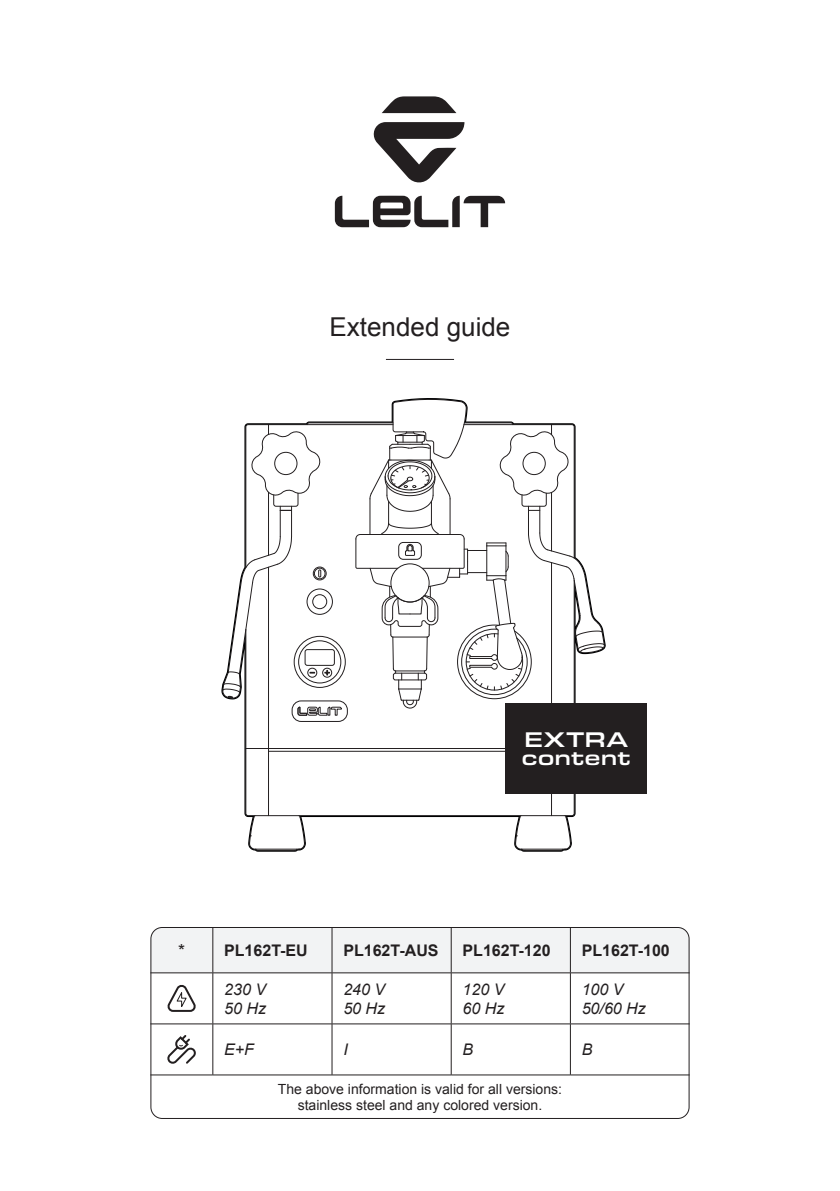
<style>
.page{position:relative;width:840px;height:1191px;background:#fff}
.page>*{position:absolute;margin:0;border:0;box-sizing:border-box;transform-origin:0 0}
.Testo{font:26px "Arial";color:#231f20}
.Titolo-Extra{font:500 22px/18px "Eurostile Ext";color:#fff}
.Testo_principale{font:18px "Arial";color:#231f20}
.Tabella-testo{font:italic 16px/19.2px "Arial";color:#231f20}
.Tabella-titolo{font:700 16px "Arial";color:#231f20}
.Testo_principale-2{font:14px/16.8px "Arial";color:#231f20;text-align:center}
</style>
<div class="page">
<svg style="left:221px;top:398px;width:384px;height:453px"></svg>
<svg style="left:373px;top:122px;width:91px;height:61px"></svg>
<svg style="left:382px;top:96px;width:74px;height:17px"></svg>
<svg style="left:334px;top:196px;width:171px;height:31px"></svg>
<hr style="left:386px;top:359px;width:68px;height:1px;background:#231f20">
<div style="left:505px;top:703px;width:141px;height:91px;background:#231f20"></div>
<div style="left:152px;top:927px;width:536px;height:45px;background:#f2f3f4"></div>
<hr style="left:212px;top:927px;width:1px;height:45px;background:#231f20">
<hr style="left:331px;top:927px;width:1px;height:45px;background:#231f20">
<hr style="left:450px;top:927px;width:1px;height:45px;background:#231f20">
<hr style="left:569px;top:927px;width:1px;height:45px;background:#231f20">
<hr style="left:150px;top:972px;width:63px;height:1px;background:#231f20">
<hr style="left:213px;top:972px;width:119px;height:1px;background:#231f20">
<hr style="left:212px;top:973px;width:1px;height:50px;background:#231f20">
<hr style="left:332px;top:972px;width:119px;height:1px;background:#231f20">
<hr style="left:331px;top:973px;width:1px;height:50px;background:#231f20">
<hr style="left:451px;top:972px;width:119px;height:1px;background:#231f20">
<hr style="left:450px;top:973px;width:1px;height:50px;background:#231f20">
<hr style="left:570px;top:972px;width:119px;height:1px;background:#231f20">
<hr style="left:569px;top:973px;width:1px;height:50px;background:#231f20">
<hr style="left:150px;top:1023px;width:63px;height:1px;background:#231f20">
<hr style="left:213px;top:1023px;width:119px;height:1px;background:#231f20">
<hr style="left:212px;top:1024px;width:1px;height:50px;background:#231f20">
<hr style="left:332px;top:1023px;width:119px;height:1px;background:#231f20">
<hr style="left:331px;top:1024px;width:1px;height:50px;background:#231f20">
<hr style="left:451px;top:1023px;width:119px;height:1px;background:#231f20">
<hr style="left:450px;top:1024px;width:1px;height:50px;background:#231f20">
<hr style="left:570px;top:1023px;width:119px;height:1px;background:#231f20">
<hr style="left:569px;top:1024px;width:1px;height:50px;background:#231f20">
<hr style="left:150px;top:1074px;width:63px;height:1px;background:#231f20">
<hr style="left:213px;top:1074px;width:119px;height:1px;background:#231f20">
<hr style="left:332px;top:1074px;width:119px;height:1px;background:#231f20">
<hr style="left:451px;top:1074px;width:119px;height:1px;background:#231f20">
<hr style="left:570px;top:1074px;width:119px;height:1px;background:#231f20">
<svg style="left:167px;top:985px;width:29px;height:27px"></svg>
<svg style="left:167px;top:1035px;width:29px;height:29px"></svg>
<div style="left:150px;top:927px;width:539px;height:192px;border:1px solid #231f20;border-radius:11px"></div>
<p class="Testo" style="left:329px;top:310px;width:182px">Extended guide</p>
<p class="Titolo-Extra" style="left:521px;top:731px;width:111px">EXTRA content</p>
<p class="Testo_principale" style="left:178px;top:938px;width:9px">*</p>
<p class="Tabella-titolo" style="left:224px;top:939px;width:85px">PL162T-EU</p>
<p class="Tabella-titolo" style="left:343px;top:939px;width:97px">PL162T-AUS</p>
<p class="Tabella-titolo" style="left:462px;top:939px;width:90px">PL162T-120</p>
<p class="Tabella-titolo" style="left:581px;top:939px;width:90px">PL162T-100</p>
<p class="Tabella-testo" style="left:224px;top:979px;width:43px">230 V<br>50 Hz</p>
<p class="Tabella-testo" style="left:343px;top:979px;width:43px">240 V<br>50 Hz</p>
<p class="Tabella-testo" style="left:462px;top:979px;width:43px">120 V<br>60 Hz</p>
<p class="Tabella-testo" style="left:581px;top:979px;width:66px">100 V<br>50/60 Hz</p>
<p class="Tabella-testo" style="left:224px;top:1040px;width:31px">E+F</p>
<p class="Tabella-testo" style="left:343px;top:1040px;width:6px">I</p>
<p class="Tabella-testo" style="left:462px;top:1040px;width:12px">B</p>
<p class="Tabella-testo" style="left:581px;top:1040px;width:12px">B</p>
<p class="Testo_principale-2" style="left:278px;top:1080px;width:285px">The above information is valid for all versions: stainless steel and any colored version.</p>
</div>
